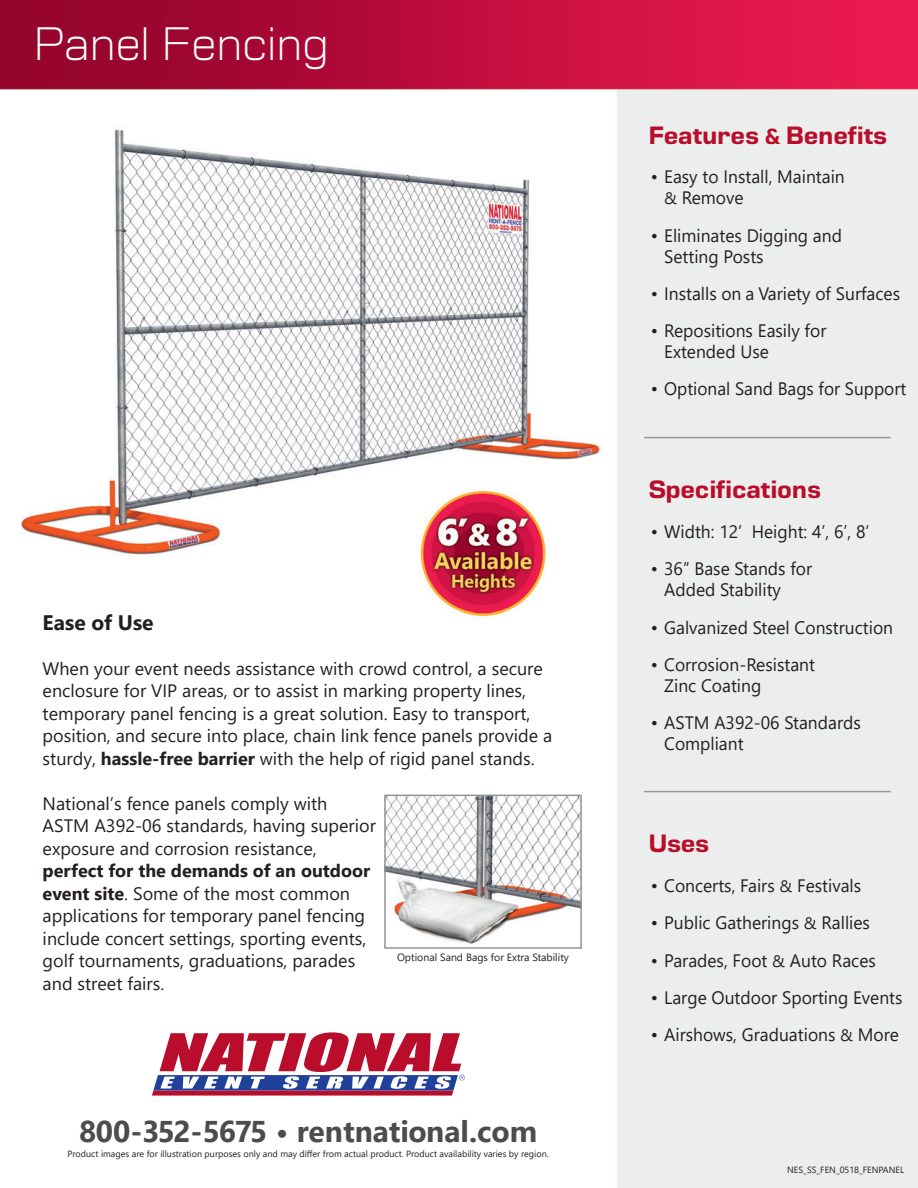
<style>
.page{position:relative;width:918px;height:1188px;background:#fff}
.page>*{position:absolute;margin:0;border:0;box-sizing:border-box;transform-origin:0 0}
.t1{font:300 45px "Moire";color:#fff}
.t2{font:700 30px "Segoe UI";color:#4b4c4d}
.t3{font:700 24px "Moire";letter-spacing:-.01em;color:#ba0d2b}
.t4{font:700 21px "Segoe UI";color:#231f20}
.t5{font:18px/22.5px "Segoe UI";color:#231f20}
.t6{font:10.5px "Segoe UI";color:#231f20}
.t7{font:9px "Segoe UI";color:#231f20}
.s1{font-weight:700}
.s2{font-size:21px}
.s3{font-size:16.5px}
</style>
<div class="page">
<img style="left:0;top:0;width:918px;height:1188px">
<svg style="left:152px;top:1032px;width:313px;height:64px"></svg>
<img style="left:387px;top:798px;width:192px;height:148px">
<div style="left:384px;top:795px;width:198px;height:154px;border:2px solid #939598"></div>
<hr style="left:644px;top:437px;width:247px;height:1px;background:#939598">
<hr style="left:644px;top:791px;width:247px;height:1px;background:#939598">
<p class="t1" style="left:34px;top:18px;width:297px">Panel Fencing</p>
<p class="t4" style="left:43px;top:602px;width:113px">Ease of Use</p>
<p class="t5" style="left:43px;top:656px;width:511px">When your event needs assistance with crowd control, a secure enclosure for VIP areas, or to assist in marking property lines, temporary panel fencing is a great solution. Easy to transport, position, and secure into place, chain link fence panels provide a sturdy, <span class="s1">hassle-free barrier</span> with the help of rigid panel stands.</p>
<p class="t5" style="left:43px;top:791px;width:335px">National’s fence panels comply with ASTM A392-06 standards, having superior exposure and corrosion resistance, <span class="s1">perfect for the demands of an outdoor event site</span>. Some of the most common applications for temporary panel fencing include concert settings, sporting events, golf tournaments, graduations, parades and street fairs.</p>
<p class="t6" style="left:397px;top:947px;width:173px">Optional Sand Bags for Extra Stability</p>
<p class="t2" style="left:79px;top:1103px;width:460px">800-352-5675 • rentnational.com</p>
<p class="t7" style="left:67px;top:1146px;width:483px">Product images are for illustration purposes only and may differ from actual product. Product availability varies by region.</p>
<p class="t3" style="left:649px;top:121px;width:240px">Features <span class="s2">&amp;</span> Benefits</p>
<p class="t5" style="left:664px;top:165px;width:182px;line-height:21px;text-indent:-14px">• Easy to Install, Maintain <span class="s3">&amp;</span> Remove</p>
<p class="t5" style="left:664px;top:223px;width:179px;line-height:21px;text-indent:-13px">• Eliminates Digging and<br>Setting Posts</p>
<p class="t5" style="left:651px;top:281px;width:251px">• Installs on a Variety of Surfaces</p>
<p class="t5" style="left:664px;top:319px;width:164px;line-height:21px;text-indent:-13px">• Repositions Easily for<br>Extended Use</p>
<p class="t5" style="left:651px;top:376px;width:257px">• Optional Sand Bags for Support</p>
<p class="t3" style="left:649px;top:476px;width:174px">Specifications</p>
<p class="t5" style="left:651px;top:519px;width:220px">• Width: 12’ Height: 4’, 6’, 8’</p>
<p class="t5" style="left:664px;top:557px;width:150px;line-height:21px;text-indent:-13px">• 36” Base Stands for<br>Added Stability</p>
<p class="t5" style="left:651px;top:614px;width:244px">• Galvanized Steel Construction</p>
<p class="t5" style="left:664px;top:652px;width:152px;line-height:21px;text-indent:-13px">• Corrosion-Resistant<br>Zinc Coating</p>
<p class="t5" style="left:664px;top:711px;width:198px;line-height:21px;text-indent:-13px">• ASTM A392-06 Standards<br>Compliant</p>
<p class="t3" style="left:649px;top:830px;width:62px">Uses</p>
<p class="t5" style="left:651px;top:873px;width:212px">• Concerts, Fairs <span class="s3">&amp;</span> Festivals</p>
<p class="t5" style="left:651px;top:910px;width:221px">• Public Gatherings <span class="s3">&amp;</span> Rallies</p>
<p class="t5" style="left:651px;top:947px;width:227px">• Parades, Foot <span class="s3">&amp;</span> Auto Races</p>
<p class="t5" style="left:651px;top:985px;width:253px">• Large Outdoor Sporting Events</p>
<p class="t5" style="left:651px;top:1022px;width:250px">• Airshows, Graduations <span class="s3">&amp;</span> More</p>
<p class="t7" style="left:787px;top:1161px;width:119px">NES_SS_FEN_0518_FENPANEL</p>
</div>
